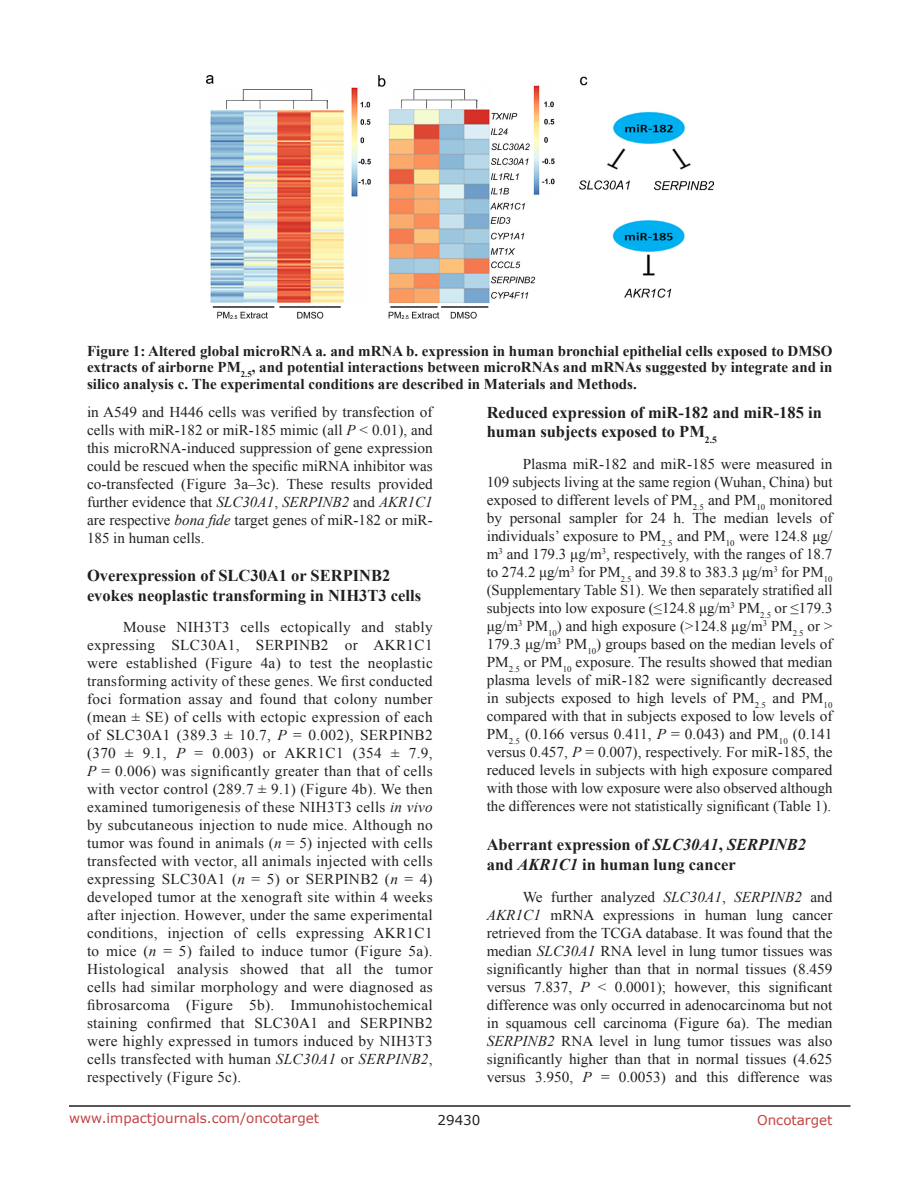
<style>
.page{position:relative;width:918px;height:1188px;background:#fff}
.page>*{position:absolute;margin:0;border:0;box-sizing:border-box;transform-origin:0 0}
.SubHeading{font:700 16.5px/19.8px "Times New Roman";color:#231f20}
.BodyText{font:15px/18px "Times New Roman";color:#231f20;text-align:justify}
.FigureText{font:700 15px/16.2px "Times New Roman";color:#231f20;text-align:justify}
.t1{font:13.5px "Verdana";color:#c24141}
.t2{font:13.5px "Verdana";color:#231f20}
.s1{font-style:italic}
</style>
<div class="page">
<hr style="left:69px;top:1105px;width:781px;height:2px;background:#231f20">
<img style="left:206px;top:76px;width:507px;height:243px">
<p class="FigureText" style="left:87px;top:343px;width:747px">Figure 1: Altered global microRNA a. and mRNA b. expression in human bronchial epithelial cells exposed to DMSO extracts of airborne PM<sub>2.5</sub>, and potential interactions between microRNAs and mRNAs suggested by integrate and in silico analysis c. The experimental conditions are described in Materials and Methods.</p>
<p class="BodyText" style="left:87px;top:403px;width:347px">in A549 and H446 cells was verified by transfection of cells with miR-182 or miR-185 mimic (all <span class="s1">P</span> &lt; 0.01), and this microRNA-induced suppression of gene expression could be rescued when the specific miRNA inhibitor was co-transfected (Figure 3a–3c). These results provided further evidence that <span class="s1">SLC30A1</span>, <span class="s1">SERPINB2</span> and <span class="s1">AKR1C1 </span>are respective <span class="s1">bona fide</span> target genes of miR-182 or miR-185 in human cells.</p>
<p class="SubHeading" style="left:87px;top:565px;width:336px">Overexpression of SLC30A1 or SERPINB2 evokes neoplastic transforming in NIH3T3 cells</p>
<p class="BodyText" style="left:87px;top:618px;width:347px;text-indent:36px">Mouse NIH3T3 cells ectopically and stably expressing SLC30A1, SERPINB2 or AKR1C1 were established (Figure 4a) to test the neoplastic transforming activity of these genes. We first conducted foci formation assay and found that colony number (mean ± SE) of cells with ectopic expression of each of SLC30A1 (389.3 ± 10.7, <span class="s1">P</span> = 0.002), SERPINB2 (370 ± 9.1, <span class="s1">P</span> = 0.003) or AKR1C1 (354 ± 7.9, <span class="s1">P</span> = 0.006) was significantly greater than that of cells with vector control (289.7 ± 9.1) (Figure 4b). We then examined tumorigenesis of these NIH3T3 cells <span class="s1">in vivo </span>by subcutaneous injection to nude mice. Although no tumor was found in animals (<span class="s1">n</span> = 5) injected with cells transfected with vector, all animals injected with cells expressing SLC30A1 (<span class="s1">n</span> = 5) or SERPINB2 (<span class="s1">n</span> = 4) developed tumor at the xenograft site within 4 weeks after injection. However, under the same experimental conditions, injection of cells expressing AKR1C1 to mice (<span class="s1">n</span> = 5) failed to induce tumor (Figure 5a).<br>Histological analysis showed that all the tumor cells had similar morphology and were diagnosed as fibrosarcoma (Figure 5b). Immunohistochemical staining confirmed that SLC30A1 and SERPINB2 were highly expressed in tumors induced by NIH3T3 cells transfected with human <span class="s1">SLC30A1</span> or <span class="s1">SERPINB2</span>, respectively (Figure 5c).</p>
<p class="SubHeading" style="left:487px;top:402px;width:337px">Reduced expression of miR-182 and miR-185 in human subjects exposed to PM<sub>2.5</sub></p>
<p class="BodyText" style="left:487px;top:455px;width:347px;text-indent:36px">Plasma miR-182 and miR-185 were measured in 109 subjects living at the same region (Wuhan, China) but exposed to different levels of PM<sub>2.5</sub> and PM<sub>10</sub> monitored by personal sampler for 24 h. The median levels of individuals’ exposure to PM<sub>2.5</sub> and PM<sub>10</sub> were 124.8 μg/ m<sup>3</sup> and 179.3 μg/m<sup>3</sup>, respectively, with the ranges of 18.7 to 274.2 μg/m<sup>3</sup> for PM<sub>2.5</sub> and 39.8 to 383.3 μg/m<sup>3</sup> for PM<sub>10 </sub>(Supplementary Table S1). We then separately stratified all subjects into low exposure (≤124.8 μg/m<sup>3</sup> PM<sub>2.5</sub> or ≤179.3 μg/m<sup>3</sup> PM<sub>10</sub>) and high exposure (&gt;124.8 μg/m<sup>3</sup> PM<sub>2.5</sub> or &gt; 179.3 μg/m<sup>3</sup> PM<sub>10</sub>) groups based on the median levels of PM<sub>2.5</sub> or PM<sub>10</sub> exposure. The results showed that median plasma levels of miR-182 were significantly decreased in subjects exposed to high levels of PM<sub>2.5</sub> and PM<sub>10 </sub>compared with that in subjects exposed to low levels of PM<sub>2.5</sub> (0.166 versus 0.411, <span class="s1">P</span> = 0.043) and PM<sub>10</sub> (0.141 versus 0.457, <span class="s1">P</span> = 0.007), respectively. For miR-185, the reduced levels in subjects with high exposure compared with those with low exposure were also observed although the differences were not statistically significant (Table 1).</p>
<p class="SubHeading" style="left:487px;top:834px;width:321px">Aberrant expression of <span class="s1">SLC30A1</span>, <span class="s1">SERPINB2 </span>and <span class="s1">AKR1C1</span> in human lung cancer</p>
<p class="BodyText" style="left:487px;top:887px;width:347px;text-indent:36px">We further analyzed <span class="s1">SLC30A1</span>, <span class="s1">SERPINB2</span> and <span class="s1">AKR1C1</span> mRNA expressions in human lung cancer retrieved from the TCGA database. It was found that the median <span class="s1">SLC30A1</span> RNA level in lung tumor tissues was significantly higher than that in normal tissues (8.459 versus 7.837, <span class="s1">P</span> &lt; 0.0001); however, this significant difference was only occurred in adenocarcinoma but not in squamous cell carcinoma (Figure 6a). The median <span class="s1">SERPINB2</span> RNA level in lung tumor tissues was also significantly higher than that in normal tissues (4.625 versus 3.950, <span class="s1">P</span> = 0.0053) and this difference was</p>
<p class="t1" style="left:69px;top:1109px;width:252px">www.impactjournals.com/oncotarget</p>
<p class="t2" style="left:438px;top:1111px;width:44px">29430</p>
<p class="t1" style="left:757px;top:1111px;width:77px">Oncotarget</p>
</div>
